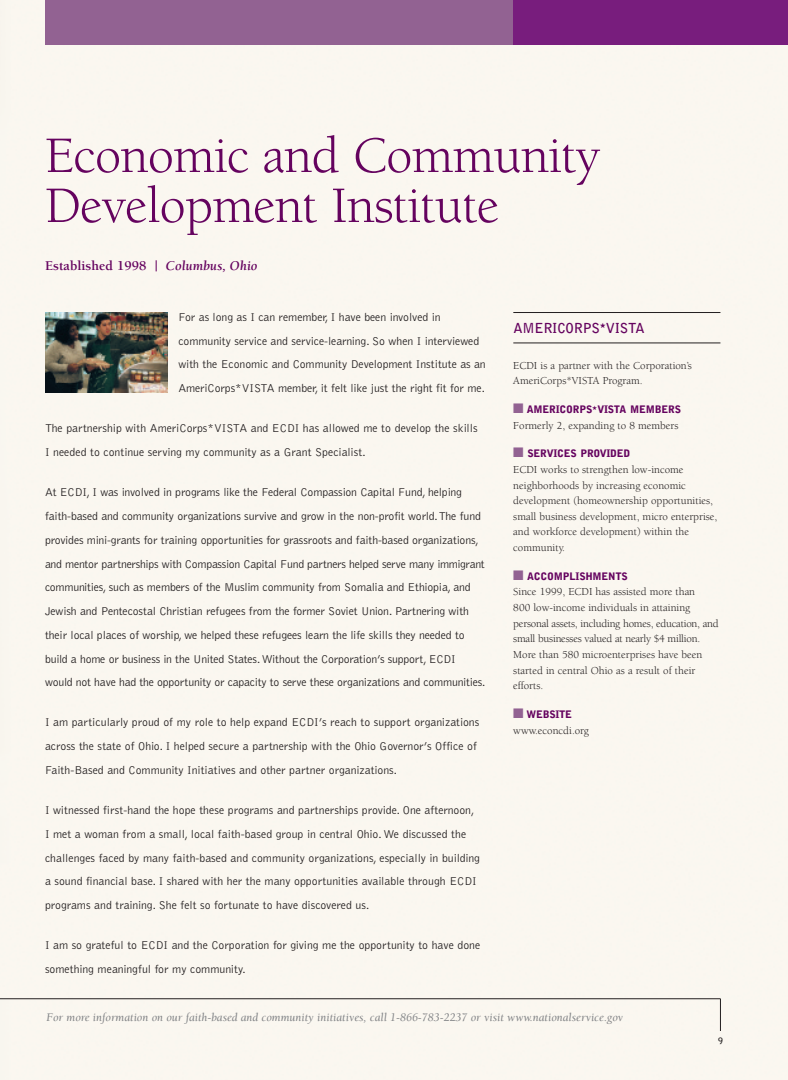
<style>
.page{position:relative;width:788px;height:1080px;background:#faf7f0}
.page>*{position:absolute;margin:0;border:0;box-sizing:border-box;transform-origin:0 0}
.t1{font:52.5px/50px "Berkeley";letter-spacing:-.015em;color:#65035f}
.t2{font:700 13.75px "Berkeley";color:#65035f}
.t3{font:700 13.75px "Bell Gothic";letter-spacing:-.015em;color:#65035f}
.t4{font:italic 11.88px "Berkeley";color:#808285}
.t5{font:300 11.75px/23.8px "Bell Gothic";letter-spacing:-.01em;color:#231f20}
.t6{font:11px/15.6px "Berkeley";color:#231f20}
.t7{font:900 10.25px "Bell Gothic";letter-spacing:-.02em;color:#65035f}
.t8{font:700 8.75px "Bell Gothic";color:#231f20}
.s1{font-style:italic}
.s2{color:#926292}
</style>
<div class="page">
<div style="left:45px;top:0;width:468px;height:45px;background:#926292"></div>
<div style="left:513px;top:0;width:275px;height:45px;background:#781d7d"></div>
<hr style="left:720px;top:999px;width:1px;height:32px;background:#231f20">
<hr style="left:513px;top:312px;width:207px;height:1px;background:#231f20">
<hr style="left:513px;top:343px;width:207px;height:1px;background:#231f20">
<hr style="left:0;top:998px;width:720px;height:1px;background:#231f20">
<img style="left:45px;top:312px;width:122px;height:80px">
<h1 class="t1" style="left:45px;top:135px;width:556px">Economic and Community<br>Development Institute</h1>
<p class="t2" style="left:45px;top:261px;width:214px">Established 1998 | <span class="s1">Columbus, Ohio</span></p>
<p class="t5" style="left:178px;top:306px;width:309px">For as long as I can remember, I have been involved in community service and service-learning. So when I interviewed with the Economic and Community Development Institute as an AmeriCorps*VISTA member, it felt like just the right fit for me.</p>
<p class="t5" style="left:45px;top:417px;width:434px">The partnership with AmeriCorps*VISTA and ECDI has allowed me to develop the skills<br>I needed to continue serving my community as a Grant Specialist.</p>
<p class="t5" style="left:45px;top:481px;width:442px">At ECDI, I was involved in programs like the Federal Compassion Capital Fund, helping faith-based and community organizations survive and grow in the non-profit world.The fund provides mini-grants for training opportunities for grassroots and faith-based organizations, and mentor partnerships with Compassion Capital Fund partners helped serve many immigrant communities, such as members of the Muslim community from Somalia and Ethiopia, and Jewish and Pentecostal Christian refugees from the former Soviet Union. Partnering with their local places of worship, we helped these refugees learn the life skills they needed to build a home or business in the United States.Without the Corporation’s support, ECDI would not have had the opportunity or capacity to serve these organizations and communities.</p>
<p class="t5" style="left:45px;top:711px;width:436px">I am particularly proud of my role to help expand ECDI’s reach to support organizations across the state of Ohio. I helped secure a partnership with the Ohio Governor’s Office of<br>Faith-Based and Community Initiatives and other partner organizations.</p>
<p class="t5" style="left:45px;top:799px;width:436px">I witnessed first-hand the hope these programs and partnerships provide. One afternoon, I met a woman from a small, local faith-based group in central Ohio. We discussed the challenges faced by many faith-based and community organizations, especially in building a sound financial base. I shared with her the many opportunities available through ECDI programs and training. She felt so fortunate to have discovered us.</p>
<p class="t5" style="left:45px;top:934px;width:437px">I am so grateful to ECDI and the Corporation for giving me the opportunity to have done something meaningful for my community.</p>
<p class="t3" style="left:513px;top:323px;width:133px">AMERICORPS★VISTA</p>
<p class="t6" style="left:513px;top:358px;width:180px">ECDI is a partner with the Corporation’s<br>AmeriCorps*VISTA Program.</p>
<p class="t7" style="left:513px;top:405px;width:169px"><span class="s2">■</span> AMERICORPS★VISTA MEMBERS</p>
<p class="t6" style="left:513px;top:418px;width:167px">Formerly 2, expanding to 8 members</p>
<p class="t7" style="left:513px;top:450px;width:119px"><span class="s2">■</span> SERVICES PROVIDED</p>
<p class="t6" style="left:513px;top:463px;width:205px">ECDI works to strengthen low-income neighborhoods by increasing economic development (homeownership opportunities, small business development, micro enterprise, and workforce development) within the community.</p>
<p class="t7" style="left:513px;top:572px;width:116px"><span class="s2">■</span> ACCOMPLISHMENTS</p>
<p class="t6" style="left:513px;top:585px;width:207px">Since 1999, ECDI has assisted more than<br>800 low-income individuals in attaining personal assets, including homes, education, and small businesses valued at nearly $4 million.<br>More than 580 microenterprises have been started in central Ohio as a result of their efforts.</p>
<p class="t7" style="left:513px;top:710px;width:60px"><span class="s2">■</span> WEBSITE</p>
<p class="t6" style="left:513px;top:723px;width:77px">www.econcdi.org</p>
<p class="t4" style="left:47px;top:1013px;width:578px">For more information on our faith-based and community initiatives, call 1-866-783-2237 or visit www.nationalservice.gov</p>
<p class="t8" style="left:718px;top:1038px;width:6px">9</p>
</div>
